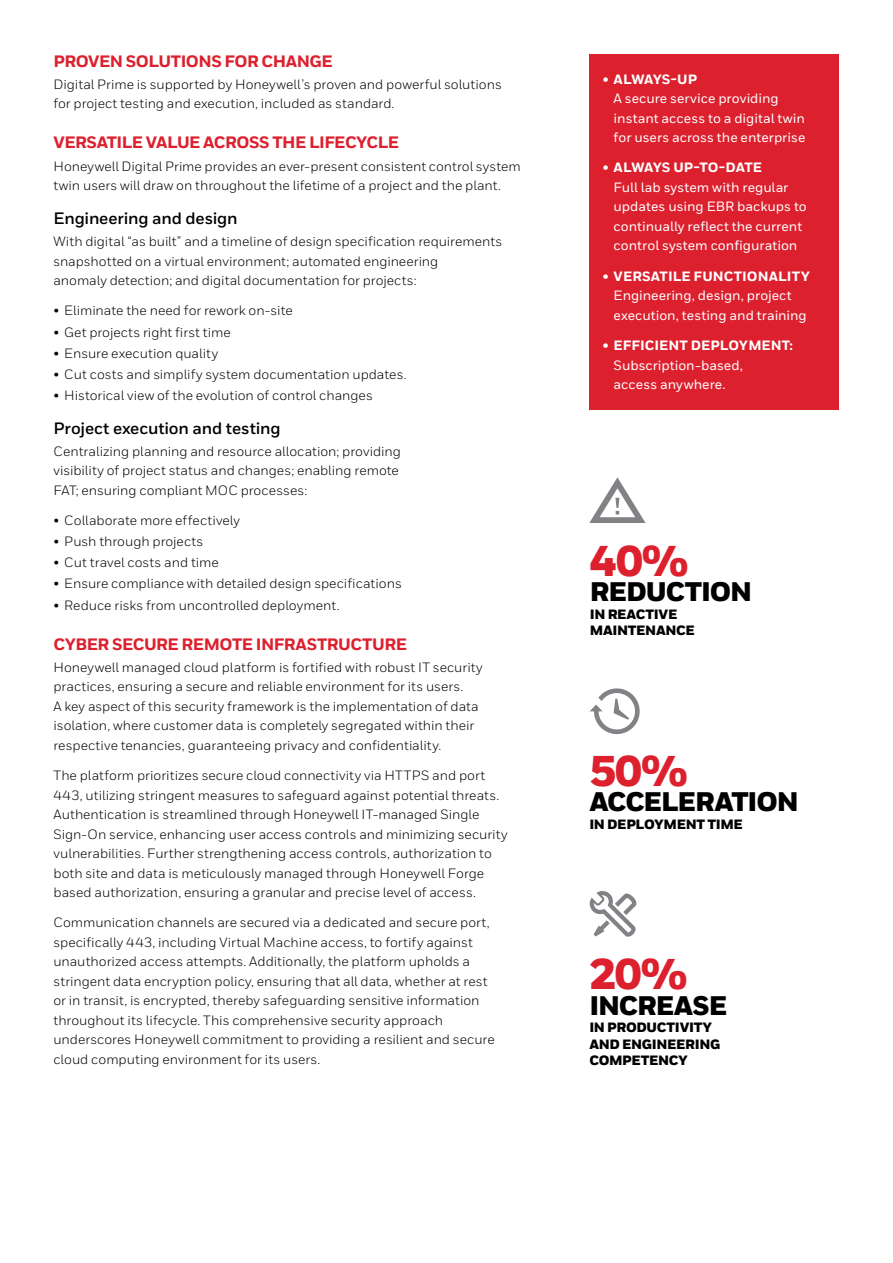
<style>
.page{position:relative;width:893px;height:1263px;background:#fff}
.page>*{position:absolute;margin:0;border:0;box-sizing:border-box;transform-origin:0 0}
.t1{font:900 42.9px "Honeywell Sans";color:#dc202e}
.t2{font:900 26.85px "Honeywell Sans";letter-spacing:-.04em;color:#000}
.t3{font:800 16.5px "Honeywell Sans";letter-spacing:-.03em;color:#dc202e}
.t4{font:700 16.5px "Honeywell Sans";letter-spacing:-.01em;color:#000}
.t5{font:13.5px/19.5px "Honeywell Sans";color:#000}
.t6{font:500 13.5px/19.5px "Honeywell Sans";color:#fff}
.t7{font:900 13.5px/16.5px "Honeywell Sans";letter-spacing:-.025em;color:#000}
.t8{font:800 13.5px "Honeywell Sans";letter-spacing:.005em;color:#fff}
</style>
<div class="page">
<div style="left:589px;top:54px;width:250px;height:355px;background:#dc202e"></div>
<svg style="left:590px;top:688px;width:50px;height:46px"></svg>
<svg style="left:590px;top:891px;width:47px;height:46px"></svg>
<svg style="left:589px;top:477px;width:56px;height:46px"></svg>
<p class="t3" style="left:53px;top:51px;width:281px">PROVEN SOLUTIONS FOR CHANGE</p>
<p class="t5" style="left:53px;top:75px;width:450px">Digital Prime is supported by Honeywell’s proven and powerful solutions for project testing and execution, included as standard.</p>
<p class="t3" style="left:53px;top:133px;width:347px">VERSATILE VALUE ACROSS THE LIFECYCLE</p>
<p class="t5" style="left:53px;top:156px;width:469px">Honeywell Digital Prime provides an ever-present consistent control system twin users will draw on throughout the lifetime of a project and the plant.</p>
<p class="t4" style="left:53px;top:208px;width:186px">Engineering and design</p>
<p class="t5" style="left:53px;top:232px;width:450px">With digital “as built” and a timeline of design specification requirements snapshotted on a virtual environment; automated engineering<br>anomaly detection; and digital documentation for projects:</p>
<p class="t5" style="left:53px;top:301px;width:241px">• Eliminate the need for rework on-site</p>
<p class="t5" style="left:53px;top:322px;width:179px">• Get projects right first time</p>
<p class="t5" style="left:53px;top:343px;width:166px">• Ensure execution quality</p>
<p class="t5" style="left:53px;top:364px;width:355px">• Cut costs and simplify system documentation updates.</p>
<p class="t5" style="left:53px;top:385px;width:321px">• Historical view of the evolution of control changes</p>
<p class="t4" style="left:53px;top:418px;width:229px">Project execution and testing</p>
<p class="t5" style="left:53px;top:441px;width:349px">Centralizing planning and resource allocation; providing visibility of project status and changes; enabling remote<br>FAT; ensuring compliant MOC processes:</p>
<p class="t5" style="left:53px;top:511px;width:188px">• Collaborate more effectively</p>
<p class="t5" style="left:53px;top:532px;width:151px">• Push through projects</p>
<p class="t5" style="left:53px;top:553px;width:167px">• Cut travel costs and time</p>
<p class="t5" style="left:53px;top:574px;width:350px">• Ensure compliance with detailed design specifications</p>
<p class="t5" style="left:53px;top:595px;width:288px">• Reduce risks from uncontrolled deployment.</p>
<p class="t3" style="left:53px;top:634px;width:355px">CYBER SECURE REMOTE INFRASTRUCTURE</p>
<p class="t5" style="left:53px;top:657px;width:431px">Honeywell managed cloud platform is fortified with robust IT security practices, ensuring a secure and reliable environment for its users.<br>A key aspect of this security framework is the implementation of data isolation, where customer data is completely segregated within their respective tenancies, guaranteeing privacy and confidentiality.</p>
<p class="t5" style="left:53px;top:766px;width:456px">The platform prioritizes secure cloud connectivity via HTTPS and port 443, utilizing stringent measures to safeguard against potential threats.<br>Authentication is streamlined through Honeywell IT-managed Single Sign-On service, enhancing user access controls and minimizing security vulnerabilities. Further strengthening access controls, authorization to both site and data is meticulously managed through Honeywell Forge based authorization, ensuring a granular and precise level of access.</p>
<p class="t5" style="left:53px;top:913px;width:443px">Communication channels are secured via a dedicated and secure port, specifically 443, including Virtual Machine access, to fortify against unauthorized access attempts. Additionally, the platform upholds a stringent data encryption policy, ensuring that all data, whether at rest or in transit, is encrypted, thereby safeguarding sensitive information throughout its lifecycle. This comprehensive security approach underscores Honeywell commitment to providing a resilient and secure cloud computing environment for its users.</p>
<p class="t8" style="left:603px;top:71px;width:96px">• ALWAYS-UP</p>
<p class="t6" style="left:614px;top:89px;width:193px">A secure service providing instant access to a digital twin for users across the enterprise</p>
<p class="t8" style="left:603px;top:160px;width:161px">• ALWAYS UP-TO-DATE</p>
<p class="t6" style="left:614px;top:178px;width:195px">Full lab system with regular updates using EBR backups to continually reflect the current control system configuration</p>
<p class="t8" style="left:603px;top:268px;width:209px">• VERSATILE FUNCTIONALITY</p>
<p class="t6" style="left:614px;top:286px;width:195px">Engineering, design, project execution, testing and training</p>
<p class="t8" style="left:603px;top:337px;width:192px">• EFFICIENT DEPLOYMENT:</p>
<p class="t6" style="left:614px;top:355px;width:131px">Subscription-based, access anywhere.</p>
<h1 class="t1" style="left:590px;top:534px;width:100px">40%</h1>
<h2 class="t2" style="left:590px;top:575px;width:164px">REDUCTION</h2>
<p class="t7" style="left:590px;top:607px;width:107px">IN REACTIVE<br>MAINTENANCE</p>
<h1 class="t1" style="left:589px;top:744px;width:100px">50%</h1>
<h2 class="t2" style="left:589px;top:785px;width:211px">ACCELERATION</h2>
<p class="t7" style="left:589px;top:816px;width:155px">IN DEPLOYMENT TIME</p>
<h1 class="t1" style="left:589px;top:948px;width:100px">20%</h1>
<h2 class="t2" style="left:589px;top:989px;width:139px">INCREASE</h2>
<p class="t7" style="left:589px;top:1020px;width:133px">IN PRODUCTIVITY<br>AND ENGINEERING<br>COMPETENCY</p>
</div>
